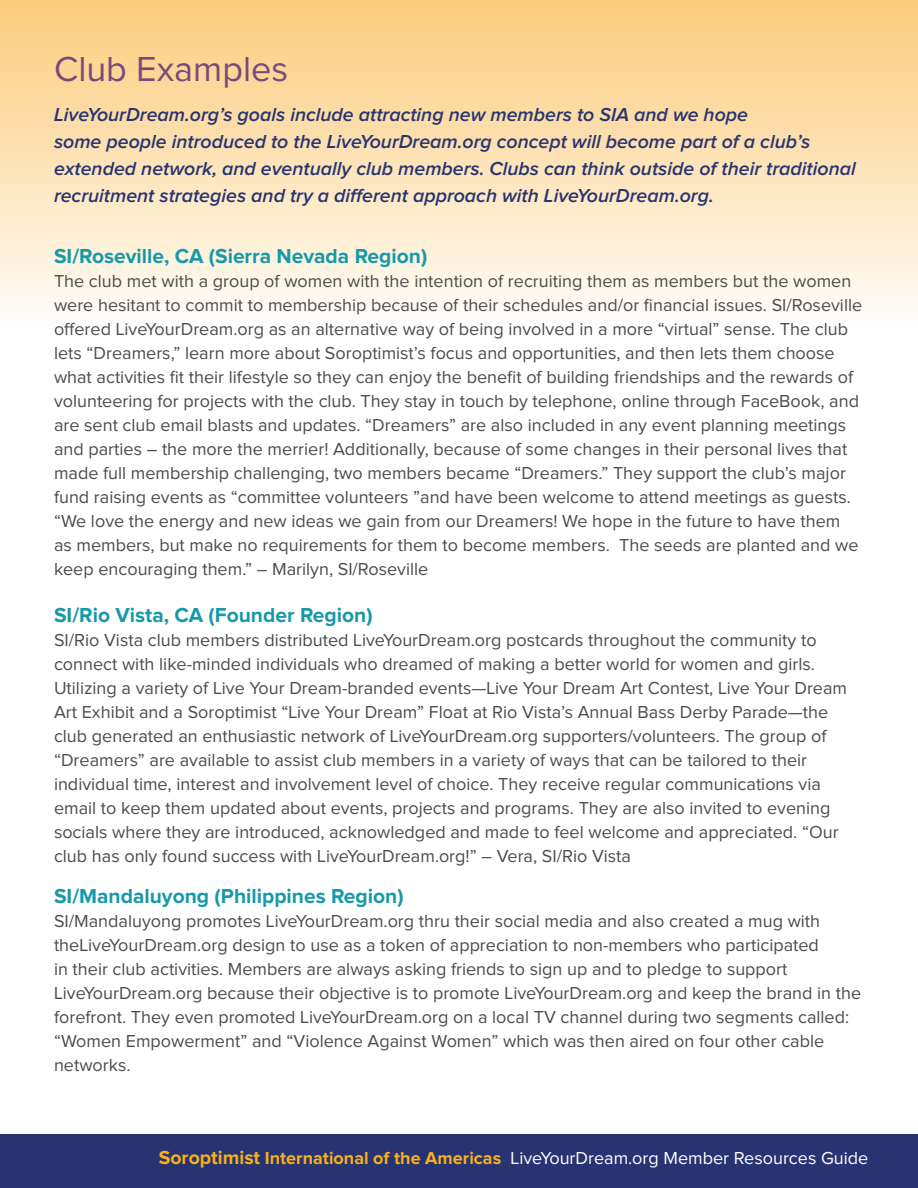
<style>
.page{position:relative;width:918px;height:1188px;background:#fff}
.page>*{position:absolute;margin:0;border:0;box-sizing:border-box;transform-origin:0 0}
.Body{font:36px "Proxima Nova";color:#7c477c}
.Body-2{font:700 21px "Proxima Nova";color:#1799a9}
.Body-3{font:italic 600 19.5px/27px "Proxima Nova";color:#283371}
.Body-4{font:18px/24px "Proxima Nova";color:#4b4c4d}
.t1{font:18px "Proxima Nova";color:#fff}
.s1{font-weight:700;font-size:19.5px;color:#f8b01d}
.s2{font-weight:700;color:#f8b01d}
</style>
<div class="page">
<div style="left:0;top:1134px;width:918px;height:54px;background:#283371"></div>
<div style="left:0;top:0;width:918px;height:361px;background:linear-gradient(to bottom,#fbcc7a,#fff)"></div>
<p class="Body" style="left:54px;top:52px;width:236px">Club Examples</p>
<p class="Body-3" style="left:54px;top:102px;width:803px">LiveYourDream.org’s goals include attracting new members to SIA and we hope<br>some people introduced to the LiveYourDream.org concept will become part of a club’s extended network, and eventually club members. Clubs can think outside of their traditional recruitment strategies and try a different approach with LiveYourDream.org.</p>
<p class="Body-2" style="left:54px;top:246px;width:375px">SI/Roseville, CA (Sierra Nevada Region)</p>
<p class="Body-4" style="left:54px;top:270px;width:810px">The club met with a group of women with the intention of recruiting them as members but the women were hesitant to commit to membership because of their schedules and/or financial issues. SI/Roseville offered LiveYourDream.org as an alternative way of being involved in a more “virtual” sense. The club lets “Dreamers,” learn more about Soroptimist’s focus and opportunities, and then lets them choose what activities fit their lifestyle so they can enjoy the benefit of building friendships and the rewards of volunteering for projects with the club. They stay in touch by telephone, online through FaceBook, and are sent club email blasts and updates. “Dreamers” are also included in any event planning meetings and parties – the more the merrier! Additionally, because of some changes in their personal lives that made full membership challenging, two members became “Dreamers.” They support the club’s major fund raising events as “committee volunteers ”and have been welcome to attend meetings as guests. “We love the energy and new ideas we gain from our Dreamers! We hope in the future to have them as members, but make no requirements for them to become members. The seeds are planted and we keep encouraging them.” – Marilyn, SI/Roseville</p>
<p class="Body-2" style="left:54px;top:605px;width:320px">SI/Rio Vista, CA (Founder Region)</p>
<p class="Body-4" style="left:54px;top:629px;width:795px">SI/Rio Vista club members distributed LiveYourDream.org postcards throughout the community to connect with like-minded individuals who dreamed of making a better world for women and girls.<br>Utilizing a variety of Live Your Dream-branded events—Live Your Dream Art Contest, Live Your Dream Art Exhibit and a Soroptimist “Live Your Dream” Float at Rio Vista’s Annual Bass Derby Parade—the club generated an enthusiastic network of LiveYourDream.org supporters/volunteers. The group of “Dreamers” are available to assist club members in a variety of ways that can be tailored to their individual time, interest and involvement level of choice. They receive regular communications via email to keep them updated about events, projects and programs. They are also invited to evening socials where they are introduced, acknowledged and made to feel welcome and appreciated. “Our club has only found success with LiveYourDream.org!” – Vera, SI/Rio Vista</p>
<p class="Body-2" style="left:54px;top:886px;width:351px">SI/Mandaluyong (Philippines Region)</p>
<p class="Body-4" style="left:54px;top:909px;width:809px">SI/Mandaluyong promotes LiveYourDream.org thru their social media and also created a mug with theLiveYourDream.org design to use as a token of appreciation to non-members who participated<br>in their club activities. Members are always asking friends to sign up and to pledge to support LiveYourDream.org because their objective is to promote LiveYourDream.org and keep the brand in the forefront. They even promoted LiveYourDream.org on a local TV channel during two segments called: “Women Empowerment” and “Violence Against Women” which was then aired on four other cable networks.</p>
<p class="t1" style="left:159px;top:1150px;width:711px"><span class="s1">Soroptimist</span> <span class="s2">International of the Americas</span> LiveYourDream.org Member Resources Guide</p>
</div>
